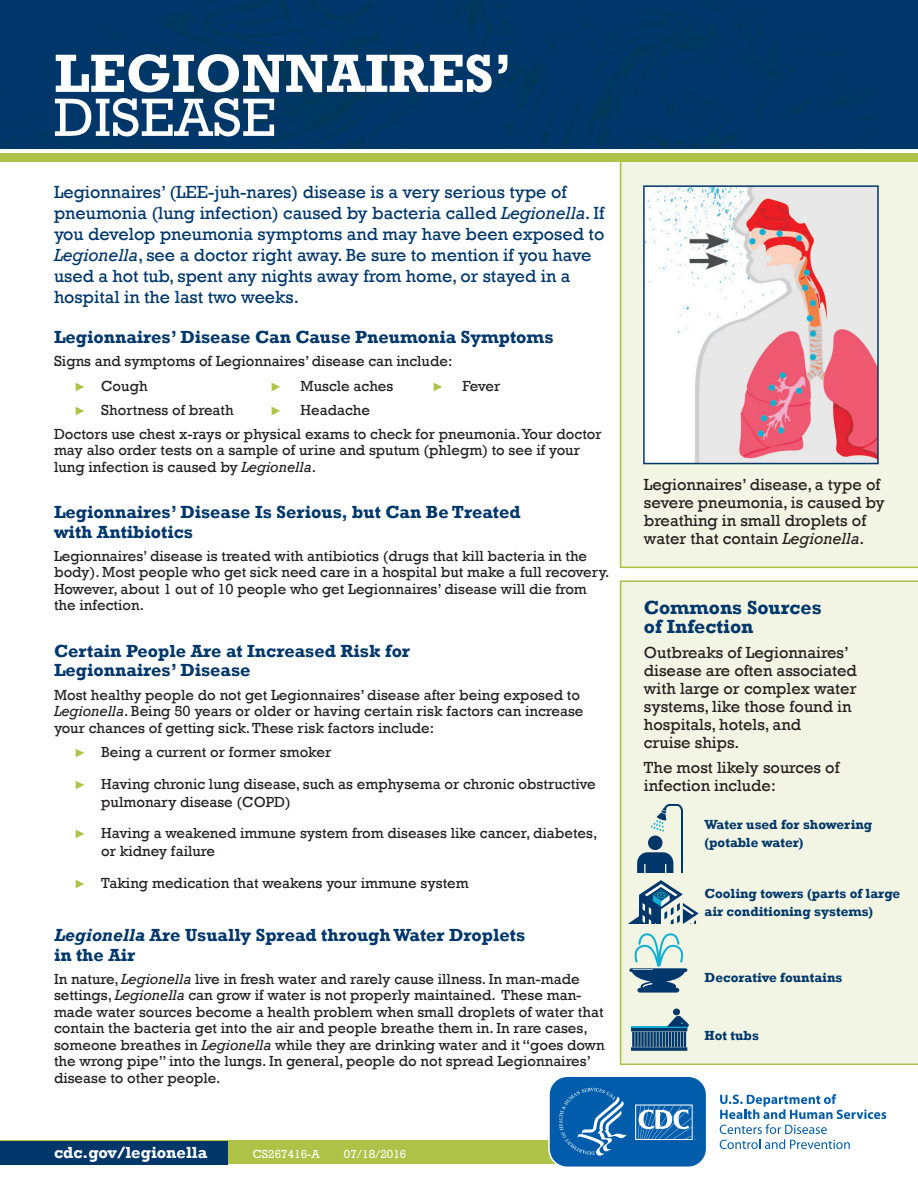
<style>
.page{position:relative;width:918px;height:1188px;background:#fff}
.page>*{position:absolute;margin:0;border:0;box-sizing:border-box;transform-origin:0 0}
.t1{font:700 54.75px/44px "Rockwell";letter-spacing:-.005em;color:#fff}
.t2{font:700 19.5px/19.5px "Rockwell";color:#00376b}
.t3{font:18px/21px "Rockwell";color:#00376b}
.t4{font:700 18px/19.5px "Rockwell";color:#00376b}
.t5{font:16.5px/18px "Rockwell";color:#231f20}
.t6{font:700 16.5px "Rockwell";color:#fff}
.t7{font:15px/16.5px "Rockwell";color:#231f20}
.t8{font:700 13.5px/18px "Rockwell";color:#00376b}
.t9{font:12px "Rockwell";color:#fff}
.s1{font-weight:400}
.s2{font-style:italic}
.s3{font-family:"Arial";font-size:12px;color:#adc246}
</style>
<div class="page">
<div style="left:620px;top:162px;width:298px;height:406px;background:#f2f5e3"></div>
<div style="left:620px;top:580px;width:298px;height:485px;background:#f2f5e3"></div>
<img style="left:0;top:0;width:918px;height:148px">
<div style="left:0;top:1140px;width:575px;height:24px;background:#adc246"></div>
<div style="left:0;top:1141px;width:228px;height:24px;background:#00376b"></div>
<div style="left:0;top:153px;width:918px;height:9px;background:#adc246"></div>
<svg style="left:632px;top:804px;width:57px;height:69px;background:#adc0c2"></svg>
<svg style="left:629px;top:933px;width:58px;height:60px;background:#97b9c0"></svg>
<hr style="left:659px;top:1032px;width:3px;height:15px;background:#00376b">
<hr style="left:656px;top:1032px;width:3px;height:15px;background:#00376b">
<hr style="left:631px;top:1028px;width:56px;height:3px;background:#00376b">
<hr style="left:653px;top:1032px;width:3px;height:15px;background:#00376b">
<svg style="left:631px;top:1047px;width:56px;height:4px"></svg>
<hr style="left:632px;top:1032px;width:3px;height:15px;background:#00376b">
<hr style="left:650px;top:1032px;width:3px;height:15px;background:#00376b">
<hr style="left:647px;top:1032px;width:3px;height:15px;background:#00376b">
<hr style="left:641px;top:1032px;width:3px;height:15px;background:#00376b">
<hr style="left:644px;top:1032px;width:3px;height:15px;background:#00376b">
<hr style="left:638px;top:1032px;width:3px;height:15px;background:#00376b">
<hr style="left:635px;top:1032px;width:3px;height:15px;background:#00376b">
<hr style="left:631px;top:1027px;width:56px;height:1px;background:#11b0d2">
<div style="left:673px;top:1008px;width:7px;height:8px;background:#00376b;border-radius:3px"></div>
<svg style="left:663px;top:1016px;width:26px;height:31px"></svg>
<svg style="left:628px;top:880px;width:71px;height:44px;background:#96b0b9"></svg>
<img style="left:646px;top:188px;width:230px;height:273px">
<div style="left:643px;top:185px;width:236px;height:279px;border:2px solid #00376b"></div>
<svg style="left:720px;top:1094px;width:166px;height:55px"></svg>
<svg style="left:548px;top:1077px;width:158px;height:90px;background:#2373b6"></svg>
<p class="t1" style="left:54px;top:52px;width:460px">LEGIONNAIRES’<br><span class="s1">DISEASE</span></p>
<p class="t3" style="left:54px;top:182px;width:552px">Legionnaires’ (LEE-juh-nares) disease is a very serious type of pneumonia (lung infection) caused by bacteria called <span class="s2">Legionella</span>. If you develop pneumonia symptoms and may have been exposed to <span class="s2">Legionella</span>, see a doctor right away. Be sure to mention if you have used a hot tub, spent any nights away from home, or stayed in a hospital in the last two weeks.</p>
<p class="t4" style="left:54px;top:327px;width:501px">Legionnaires’ Disease Can Cause Pneumonia Symptoms</p>
<p class="t7" style="left:54px;top:353px;width:400px">Signs and symptoms of Legionnaires’ disease can include:</p>
<p class="t7" style="left:74px;top:378px;width:75px"><span class="s3">►</span> Cough</p>
<p class="t7" style="left:270px;top:378px;width:125px"><span class="s3">►</span> Muscle aches</p>
<p class="t7" style="left:432px;top:378px;width:70px"><span class="s3">►</span> Fever</p>
<p class="t7" style="left:74px;top:402px;width:161px"><span class="s3">►</span> Shortness of breath</p>
<p class="t7" style="left:270px;top:402px;width:102px"><span class="s3">►</span> Headache</p>
<p class="t7" style="left:54px;top:426px;width:549px">Doctors use chest x-rays or physical exams to check for pneumonia. Your doctor may also order tests on a sample of urine and sputum (phlegm) to see if your lung infection is caused by <span class="s2">Legionella</span>.</p>
<p class="t4" style="left:54px;top:502px;width:468px">Legionnaires’ Disease Is Serious, but Can Be Treated with Antibiotics</p>
<p class="t7" style="left:54px;top:548px;width:557px">Legionnaires’ disease is treated with antibiotics (drugs that kill bacteria in the body). Most people who get sick need care in a hospital but make a full recovery.<br>However, about 1 out of 10 people who get Legionnaires’ disease will die from the infection.</p>
<p class="t4" style="left:54px;top:641px;width:358px">Certain People Are at Increased Risk for<br>Legionnaires’ Disease</p>
<p class="t7" style="left:54px;top:687px;width:531px">Most healthy people do not get Legionnaires’ disease after being exposed to<br><span class="s2">Legionella</span>. Being 50 years or older or having certain risk factors can increase your chances of getting sick. These risk factors include:</p>
<p class="t7" style="left:74px;top:744px;width:259px"><span class="s3">►</span> Being a current or former smoker</p>
<p class="t7" style="left:101px;top:775px;width:496px;line-height:18px;text-indent:-27px"><span class="s3">►</span> Having chronic lung disease, such as emphysema or chronic obstructive pulmonary disease (COPD)</p>
<p class="t7" style="left:101px;top:825px;width:498px;line-height:18px;text-indent:-27px"><span class="s3">►</span> Having a weakened immune system from diseases like cancer, diabetes, or kidney failure</p>
<p class="t7" style="left:74px;top:875px;width:396px"><span class="s3">►</span> Taking medication that weakens your immune system</p>
<p class="t4" style="left:54px;top:925px;width:473px"><span class="s2">Legionella</span> Are Usually Spread through Water Droplets in the Air</p>
<p class="t7" style="left:54px;top:971px;width:552px">In nature, <span class="s2">Legionella</span> live in fresh water and rarely cause illness. In man-made settings, <span class="s2">Legionella</span> can grow if water is not properly maintained. These man&shy;made water sources become a health problem when small droplets of water that contain the bacteria get into the air and people breathe them in. In rare cases, someone breathes in <span class="s2">Legionella</span> while they are drinking water and it “goes down the wrong pipe” into the lungs. In general, people do not spread Legionnaires’ disease to other people.</p>
<p class="t6" style="left:54px;top:1142px;width:155px">cdc.gov/legionella</p>
<p class="t9" style="left:253px;top:1147px;width:69px">CS267416-A</p>
<p class="t9" style="left:344px;top:1147px;width:64px">07/18/2016</p>
<p class="t5" style="left:644px;top:475px;width:242px">Legionnaires’ disease, a type of severe pneumonia, is caused by breathing in small droplets of water that contain <span class="s2">Legionella</span>.</p>
<p class="t2" style="left:644px;top:598px;width:179px">Commons Sources of Infection</p>
<p class="t5" style="left:644px;top:644px;width:214px">Outbreaks of Legionnaires’ disease are often associated with large or complex water systems, like those found in hospitals, hotels, and<br>cruise ships.</p>
<p class="t5" style="left:644px;top:759px;width:197px">The most likely sources of infection include:</p>
<p class="t8" style="left:705px;top:815px;width:169px">Water used for showering (potable water)</p>
<p class="t8" style="left:705px;top:885px;width:197px">Cooling towers (parts of large air conditioning systems)</p>
<p class="t8" style="left:705px;top:968px;width:139px">Decorative fountains</p>
<p class="t8" style="left:705px;top:1027px;width:56px">Hot tubs</p>
</div>
